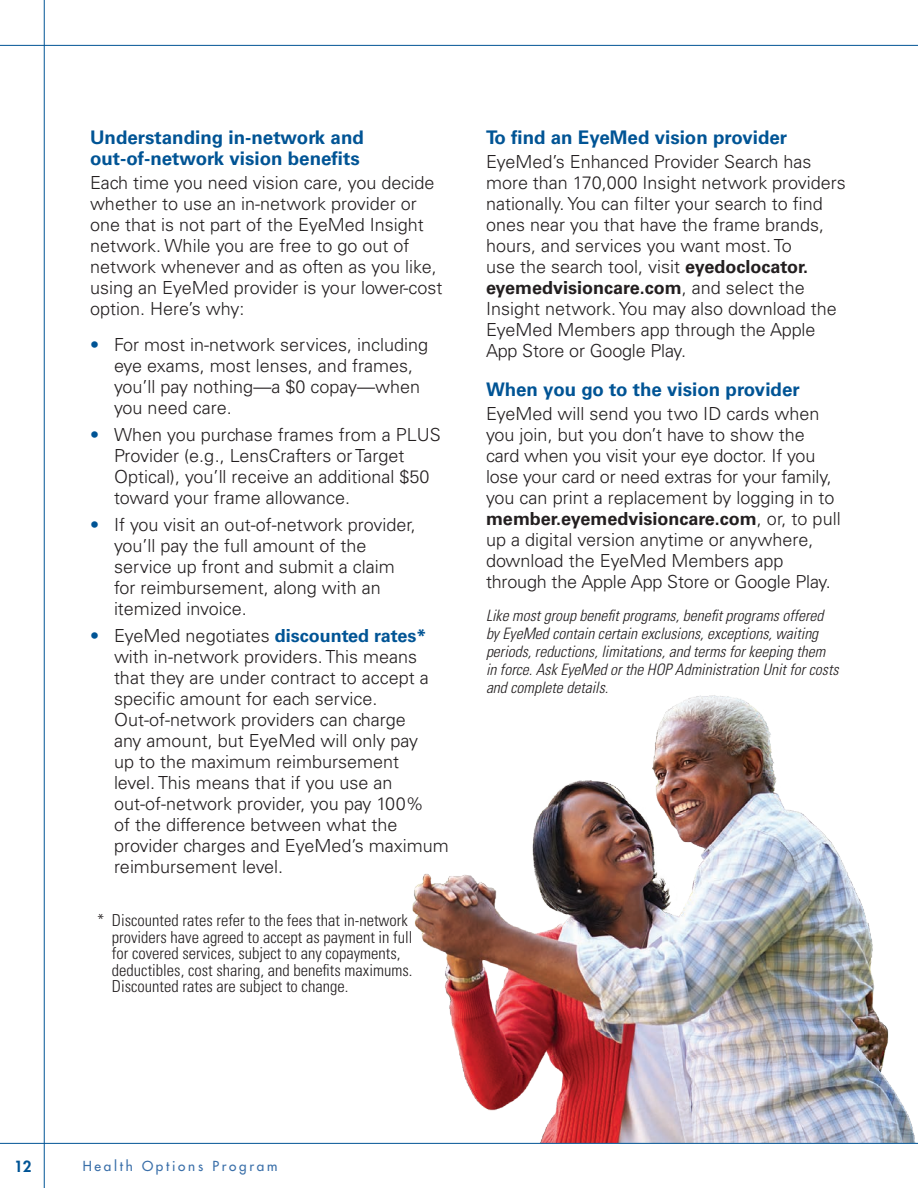
<style>
.page{position:relative;width:918px;height:1188px;background:#fff}
.page>*{position:absolute;margin:0;border:0;box-sizing:border-box;transform-origin:0 0}
.CK_C_head{font:700 18.75px/21px "Univers LT Std";color:#005495}
.CK_Body{font:300 18px/21px "Univers LT Std";color:#231f20}
.Chart_Ft_note{font:300 condensed 16.5px/16.5px "Univers LT Std";color:#231f20}
.CK_Body-2{font:italic 300 condensed 15.75px/18px "Univers LT Std";color:#231f20}
.t1{font:800 15px "Futura Std";color:#005495}
.t2{font:500 13.5px "Futura Std";letter-spacing:.2em;color:#3a6fa9}
.s1{color:#005495}
.s2{font-weight:700;color:#005495}
.s3{font-weight:700}
</style>
<div class="page">
<hr style="left:44px;top:0;width:1px;height:1188px;background:#005495">
<img style="left:376px;top:695px;width:542px;height:448px">
<hr style="left:0;top:45px;width:918px;height:1px;background:#005495">
<hr style="left:0;top:1143px;width:918px;height:1px;background:#005495">
<h3 class="CK_C_head" style="left:90px;top:127px;width:275px">Understanding in-network and out-of-network vision benefits</h3>
<p class="CK_Body" style="left:90px;top:172px;width:354px">Each time you need vision care, you decide whether to use an in-network provider or one that is not part of the EyeMed Insight network. While you are free to go out of network whenever and as often as you like, using an EyeMed provider is your lower-cost option. Here’s why:</p>
<p class="CK_Body" style="left:114px;top:334px;width:316px;text-indent:-24px"><span class="s1">•</span> For most in-network services, including eye exams, most lenses, and frames, you’ll pay nothing—a $0 copay—when you need care.</p>
<p class="CK_Body" style="left:114px;top:424px;width:328px;text-indent:-24px"><span class="s1">•</span> When you purchase frames from a PLUS Provider (e.g., LensCrafters or Target Optical), you’ll receive an additional $50 toward your frame allowance.</p>
<p class="CK_Body" style="left:114px;top:514px;width:304px;text-indent:-24px"><span class="s1">•</span> If you visit an out-of-network provider, you’ll pay the full amount of the service up front and submit a claim for reimbursement, along with an itemized invoice.</p>
<p class="CK_Body" style="left:114px;top:625px;width:336px;text-indent:-24px"><span class="s1">•</span> EyeMed negotiates <span class="s2">discounted rates* </span>with in-network providers. This means that they are under contract to accept a specific amount for each service.<br>Out-of-network providers can charge<br>any amount, but EyeMed will only pay<br>up to the maximum reimbursement<br>level. This means that if you use an out-of-network provider, you pay 100%<br>of the difference between what the provider charges and EyeMed’s maximum reimbursement level.</p>
<p class="Chart_Ft_note" style="left:112px;top:912px;width:302px;text-indent:-15px">* Discounted rates refer to the fees that in-network providers have agreed to accept as payment in full for covered services, subject to any copayments, deductibles, cost sharing, and benefits maximums.<br>Discounted rates are subject to change.</p>
<h3 class="CK_C_head" style="left:486px;top:127px;width:303px">To find an EyeMed vision provider</h3>
<p class="CK_Body" style="left:486px;top:151px;width:361px">EyeMed’s Enhanced Provider Search has more than 170,000 Insight network providers nationally. You can filter your search to find ones near you that have the frame brands, hours, and services you want most. To<br>use the search tool, visit <span class="s3">eyedoclocator. eyemedvisioncare.com</span>, and select the Insight network. You may also download the EyeMed Members app through the Apple App Store or Google Play.</p>
<h3 class="CK_C_head" style="left:486px;top:379px;width:315px">When you go to the vision provider</h3>
<p class="CK_Body" style="left:486px;top:403px;width:356px">EyeMed will send you two ID cards when you join, but you don’t have to show the card when you visit your eye doctor. If you lose your card or need extras for your family, you can print a replacement by logging in to <span class="s3">member.eyemedvisioncare.com</span>, or, to pull up a digital version anytime or anywhere, download the EyeMed Members app through the Apple App Store or Google Play.</p>
<p class="CK_Body-2" style="left:486px;top:607px;width:354px">Like most group benefit programs, benefit programs offered by EyeMed contain certain exclusions, exceptions, waiting periods, reductions, limitations, and terms for keeping them in force. Ask EyeMed or the HOP Administration Unit for costs and complete details.</p>
<p class="t1" style="left:14px;top:1157px;width:19px">12</p>
<p class="t2" style="left:83px;top:1158px;width:196px">Health Options Program</p>
</div>
